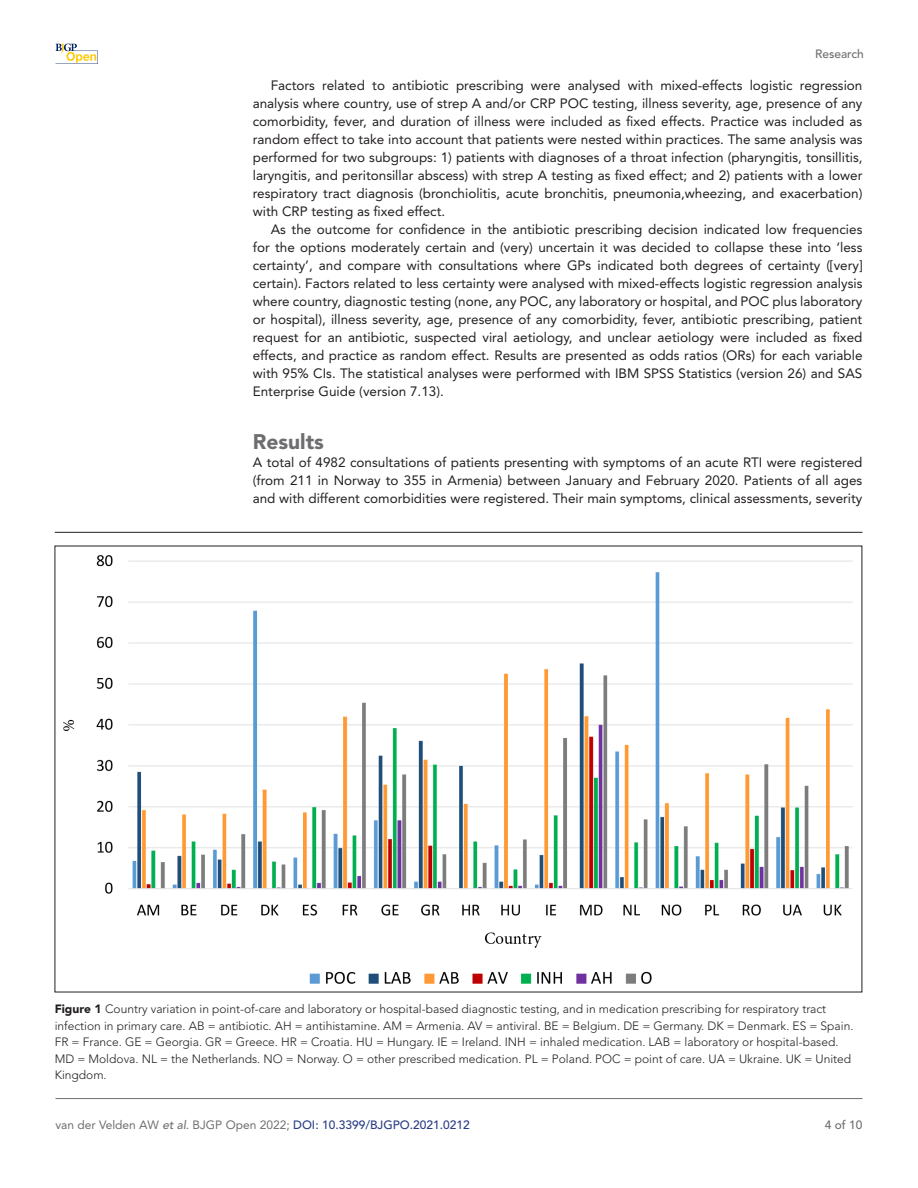
<style>
.page{position:relative;width:918px;height:1188px;background:#fff}
.page>*{position:absolute;margin:0;border:0;box-sizing:border-box;transform-origin:0 0}
.t1{font:900 21px "Avenir LT Std";color:#6e6d70}
.t2{font:13.5px/18px "Avenir LT Std";color:#231f20;text-align:justify}
.t3{font:300 12px/16.5px "Avenir LT Std";color:#231f20}
.t4{font:12px "Avenir LT Std";color:#6e6e6d}
.t5{font:500 12px "Avenir LT Std";color:#6e6d70}
.t6{font:500 12px "Avenir LT Std";color:#6e6e6d}
.s1{font-weight:900}
.s2{font-weight:500;font-style:italic}
.s3{font-weight:500;color:#283d84}
</style>
<div class="page">
<hr style="left:56px;top:1098px;width:806px;height:1px;background:#6e6e6d">
<svg style="left:56px;top:44px;width:42px;height:20px"></svg>
<hr style="left:55px;top:532px;width:807px;height:1px;background:#231f20">
<img style="left:64px;top:555px;width:789px;height:428px">
<p class="t5" style="left:815px;top:47px;width:50px">Research</p>
<p class="t2" style="left:253px;top:77px;width:611px;text-indent:18px">Factors related to antibiotic prescribing were analysed with mixed-effects logistic regression analysis where country, use of strep A and/or CRP POC testing, illness severity, age, presence of any comorbidity, fever, and duration of illness were included as fixed effects. Practice was included as random effect to take into account that patients were nested within practices. The same analysis was performed for two subgroups: 1) patients with diagnoses of a throat infection (pharyngitis, tonsillitis, laryngitis, and peritonsillar abscess) with strep A testing as fixed effect; and 2) patients with a lower respiratory tract diagnosis (bronchiolitis, acute bronchitis, pneumonia,wheezing, and exacerbation) with CRP testing as fixed effect.</p>
<p class="t2" style="left:253px;top:221px;width:611px;text-indent:18px">As the outcome for confidence in the antibiotic prescribing decision indicated low frequencies for the options moderately certain and (very) uncertain it was decided to collapse these into ‘less certainty’, and compare with consultations where GPs indicated both degrees of certainty ([very] certain). Factors related to less certainty were analysed with mixed-effects logistic regression analysis where country, diagnostic testing (none, any POC, any laboratory or hospital, and POC plus laboratory or hospital), illness severity, age, presence of any comorbidity, fever, antibiotic prescribing, patient request for an antibiotic, suspected viral aetiology, and unclear aetiology were included as fixed effects, and practice as random effect. Results are presented as odds ratios (ORs) for each variable with 95% CIs. The statistical analyses were performed with IBM SPSS Statistics (version 26) and SAS Enterprise Guide (version 7.13).</p>
<h1 class="t1" style="left:253px;top:429px;width:73px">Results</h1>
<p class="t2" style="left:253px;top:453px;width:611px">A total of 4982 consultations of patients presenting with symptoms of an acute RTI were registered (from 211 in Norway to 355 in Armenia) between January and February 2020. Patients of all ages and with different comorbidities were registered. Their main symptoms, clinical assessments, severity</p>
<p class="t3" style="left:55px;top:1001px;width:800px"><span class="s1">Figure 1</span> Country variation in point-of-care and laboratory or hospital-based diagnostic testing, and in medication prescribing for respiratory tract infection in primary care. AB = antibiotic. AH = antihistamine. AM = Armenia. AV = antiviral. BE = Belgium. DE = Germany. DK = Denmark. ES = Spain.<br>FR = France. GE = Georgia. GR = Greece. HR = Croatia. HU = Hungary. IE = Ireland. INH = inhaled medication. LAB = laboratory or hospital-based.<br>MD = Moldova. NL = the Netherlands. NO = Norway. O = other prescribed medication. PL = Poland. POC = point of care. UA = Ukraine. UK = United Kingdom.</p>
<p class="t4" style="left:56px;top:1118px;width:416px">van der Velden AW <span class="s2">et al</span>. BJGP Open 2022; <span class="s3">DOI: 10.3399/BJGPO.2021.0212</span></p>
<p class="t6" style="left:825px;top:1118px;width:39px">4 of 10</p>
</div>
